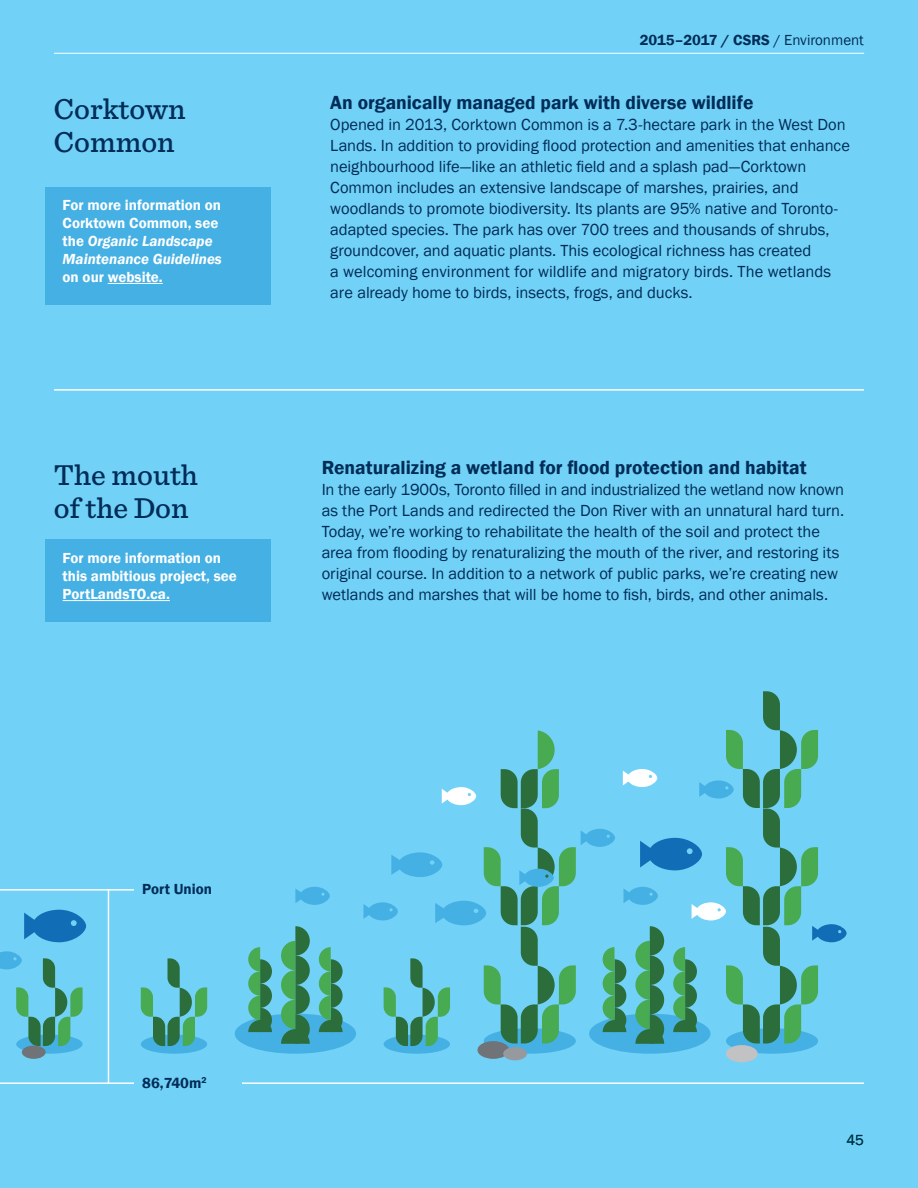
<style>
.page{position:relative;width:918px;height:1188px;background:#72d1f6}
.page>*{position:absolute;margin:0;border:0;box-sizing:border-box;transform-origin:0 0}
.t1{font:500 30px/33px "Sentinel";color:#002c58}
.t2{font:600 19.5px "Franklin Gothic";color:#002c58}
.t3{font:16.5px/21px "Franklin Gothic";letter-spacing:-.005em;color:#002c58}
.t4{font:600 15px/18px "Franklin Gothic";color:#fff}
.t5{font:600 15px "Franklin Gothic";color:#002c58}
.t6{font:15px "Franklin Gothic";color:#002c58}
.s1{font-style:italic}
.s2{font-weight:400}
</style>
<div class="page">
<hr style="left:0;top:889px;width:216px;height:2px;background:#fff">
<hr style="left:0;top:1082px;width:864px;height:2px;background:#fff">
<div style="left:45px;top:187px;width:225px;height:118px;background:#45b0e4"></div>
<div style="left:45px;top:539px;width:225px;height:82px;background:#45b0e4"></div>
<hr style="left:54px;top:53px;width:810px;height:1px;background:#fff">
<hr style="left:54px;top:389px;width:810px;height:2px;background:#fff">
<div style="left:16px;top:1035px;width:67px;height:19px;background:#45b0e4;border-radius:50%"></div>
<div style="left:141px;top:1035px;width:66px;height:19px;background:#45b0e4;border-radius:50%"></div>
<svg style="left:141px;top:958px;width:66px;height:88px"></svg>
<div style="left:384px;top:1035px;width:66px;height:19px;background:#45b0e4;border-radius:50%"></div>
<div style="left:484px;top:1028px;width:92px;height:26px;background:#45b0e4;border-radius:50%"></div>
<div style="left:726px;top:1028px;width:92px;height:26px;background:#45b0e4;border-radius:50%"></div>
<div style="left:135px;top:862px;width:89px;height:45px;background:#72d1f6"></div>
<div style="left:135px;top:1056px;width:107px;height:60px;background:#72d1f6"></div>
<svg style="left:24px;top:910px;width:62px;height:32px"></svg>
<svg style="left:295px;top:887px;width:35px;height:18px"></svg>
<div style="left:235px;top:1014px;width:121px;height:40px;background:#45b0e4;border-radius:50%"></div>
<svg style="left:281px;top:926px;width:29px;height:118px"></svg>
<svg style="left:319px;top:947px;width:24px;height:85px"></svg>
<svg style="left:248px;top:947px;width:24px;height:85px"></svg>
<div style="left:589px;top:1014px;width:121px;height:40px;background:#45b0e4;border-radius:50%"></div>
<svg style="left:363px;top:691px;width:484px;height:355px"></svg>
<hr style="left:108px;top:889px;width:1px;height:195px;background:#fff">
<svg style="left:0;top:951px;width:83px;height:95px"></svg>
<div style="left:22px;top:1046px;width:24px;height:13px;background:#707378;border-radius:50%"></div>
<div style="left:477px;top:1041px;width:32px;height:18px;background:#707378;border-radius:50%"></div>
<div style="left:503px;top:1047px;width:24px;height:13px;background:#96999e;border-radius:50%"></div>
<div style="left:726px;top:1045px;width:32px;height:17px;background:#c2c2c4;border-radius:50%"></div>
<hr style="left:108px;top:283px;width:55px;height:1px;background:#fff">
<hr style="left:63px;top:600px;width:107px;height:1px;background:#fff">
<p class="t1" style="left:54px;top:91px;width:133px">Corktown<br>Common</p>
<p class="t4" style="left:63px;top:196px;width:161px">For more information on<br>Corktown Common, see the <span class="s1">Organic Landscape<br>Maintenance Guidelines </span>on our website.</p>
<p class="t1" style="left:54px;top:457px;width:146px">The mouth of the Don</p>
<p class="t4" style="left:63px;top:550px;width:176px">For more information on this ambitious project, see<br>PortLandsTO.ca.</p>
<p class="t5" style="left:640px;top:31px;width:226px">2015–2017 / CSRS <span class="s2">/ Environment</span></p>
<p class="t2" style="left:330px;top:90px;width:425px">An organically managed park with diverse wildlife</p>
<p class="t3" style="left:330px;top:114px;width:521px">Opened in 2013, Corktown Common is a 7.3-hectare park in the West Don Lands. In addition to providing flood protection and amenities that enhance neighbourhood life—like an athletic field and a splash pad—Corktown Common includes an extensive landscape of marshes, prairies, and woodlands to promote biodiversity. Its plants are 95% native and Toronto&shy;adapted species. The park has over 700 trees and thousands of shrubs, groundcover, and aquatic plants. This ecological richness has created<br>a welcoming environment for wildlife and migratory birds. The wetlands are already home to birds, insects, frogs, and ducks.</p>
<p class="t2" style="left:322px;top:456px;width:486px">Renaturalizing a wetland for flood protection and habitat</p>
<p class="t3" style="left:322px;top:480px;width:524px">In the early 1900s, Toronto filled in and industrialized the wetland now known as the Port Lands and redirected the Don River with an unnatural hard turn.<br>Today, we’re working to rehabilitate the health of the soil and protect the area from flooding by renaturalizing the mouth of the river, and restoring its original course. In addition to a network of public parks, we’re creating new wetlands and marshes that will be home to fish, birds, and other animals.</p>
<p class="t5" style="left:142px;top:880px;width:71px">Port Union</p>
<p class="t5" style="left:142px;top:1074px;width:66px">86,740m<sup>2</sup></p>
<p class="t6" style="left:846px;top:1130px;width:19px">45</p>
</div>
